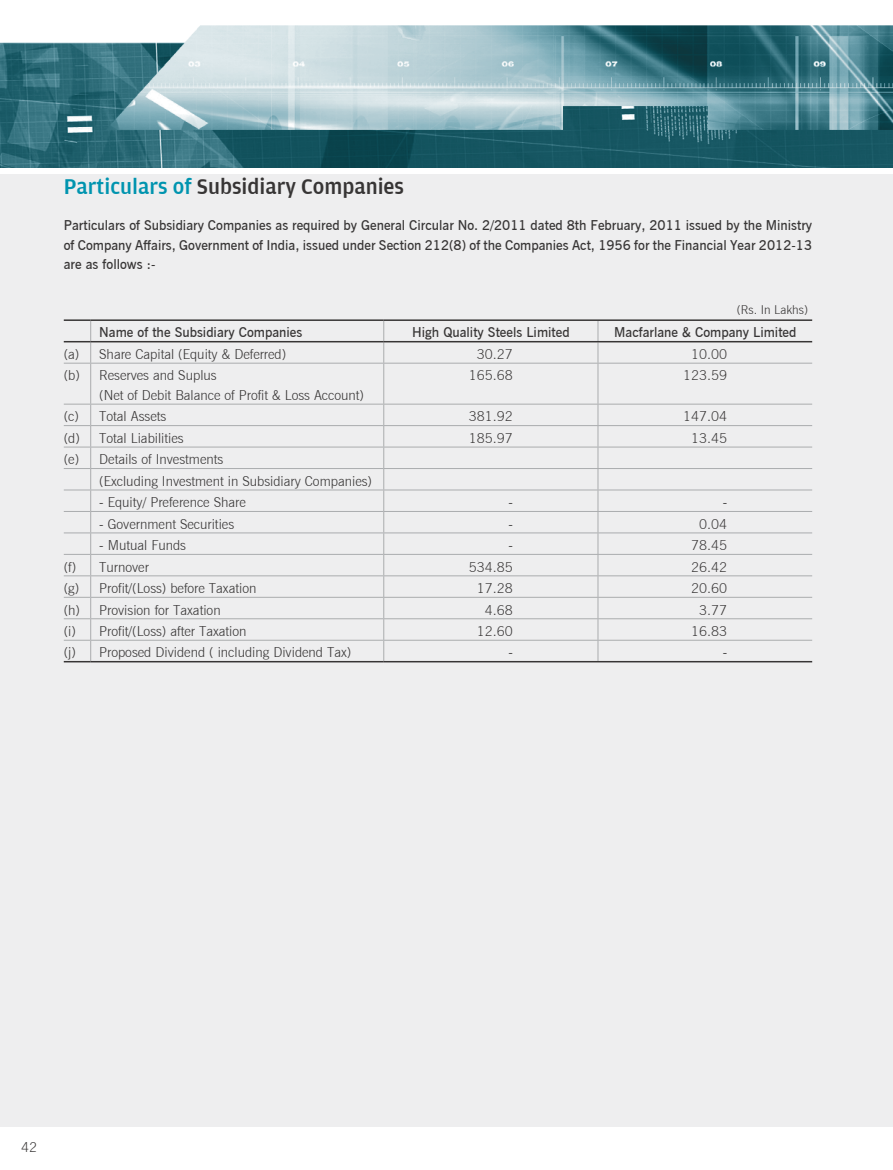
<style>
.page{position:relative;width:893px;height:1170px;background:#fff}
.page>*{position:absolute;margin:0;border:0;box-sizing:border-box;transform-origin:0 0}
.t1{font:500 22.5px "Amplitude";color:#373535}
.t2{font:13.5px/19.5px "News Gothic Light BT";color:#373535}
.t3{font:13.5px/19.5px "News Gothic Demi BT";color:#373535;text-align:justify}
.t4{font:12px "News Gothic Light BT";color:#373535}
.s1{color:#0094af}
</style>
<div class="page">
<img style="left:0;top:25px;width:892px;height:142px">
<div style="left:0;top:174px;width:893px;height:953px;background:#eeeeef"></div>
<img style="left:892px;top:0;width:1px;height:167px">
<svg style="left:383px;top:321px;width:1px;height:42px"></svg>
<svg style="left:598px;top:321px;width:1px;height:42px"></svg>
<hr style="left:90px;top:363px;width:1px;height:41px;background:#aaacae">
<hr style="left:383px;top:363px;width:1px;height:41px;background:#aaacae">
<hr style="left:598px;top:363px;width:1px;height:41px;background:#aaacae">
<svg style="left:383px;top:405px;width:1px;height:256px"></svg>
<svg style="left:598px;top:405px;width:1px;height:256px"></svg>
<hr style="left:64px;top:319px;width:27px;height:2px;background:#373535">
<hr style="left:91px;top:319px;width:293px;height:2px;background:#373535">
<hr style="left:384px;top:319px;width:214px;height:2px;background:#373535">
<hr style="left:598px;top:319px;width:214px;height:2px;background:#373535">
<hr style="left:91px;top:341px;width:293px;height:1px;background:#373535">
<hr style="left:384px;top:341px;width:214px;height:1px;background:#373535">
<hr style="left:598px;top:341px;width:214px;height:1px;background:#373535">
<svg style="left:64px;top:321px;width:27px;height:43px"></svg>
<hr style="left:91px;top:363px;width:293px;height:1px;background:#aaacae">
<hr style="left:384px;top:363px;width:214px;height:1px;background:#aaacae">
<hr style="left:598px;top:363px;width:214px;height:1px;background:#aaacae">
<hr style="left:91px;top:404px;width:293px;height:1px;background:#aaacae">
<hr style="left:384px;top:404px;width:214px;height:1px;background:#aaacae">
<hr style="left:598px;top:404px;width:214px;height:1px;background:#aaacae">
<hr style="left:91px;top:425px;width:293px;height:1px;background:#aaacae">
<hr style="left:384px;top:425px;width:214px;height:1px;background:#aaacae">
<hr style="left:598px;top:425px;width:214px;height:1px;background:#aaacae">
<hr style="left:91px;top:446px;width:293px;height:1px;background:#aaacae">
<hr style="left:384px;top:446px;width:214px;height:1px;background:#aaacae">
<hr style="left:598px;top:446px;width:214px;height:1px;background:#aaacae">
<hr style="left:91px;top:468px;width:293px;height:1px;background:#aaacae">
<hr style="left:384px;top:468px;width:214px;height:1px;background:#aaacae">
<hr style="left:598px;top:468px;width:214px;height:1px;background:#aaacae">
<hr style="left:91px;top:489px;width:293px;height:1px;background:#aaacae">
<hr style="left:384px;top:489px;width:214px;height:1px;background:#aaacae">
<hr style="left:598px;top:489px;width:214px;height:1px;background:#aaacae">
<hr style="left:91px;top:511px;width:293px;height:1px;background:#aaacae">
<hr style="left:384px;top:511px;width:214px;height:1px;background:#aaacae">
<hr style="left:598px;top:511px;width:214px;height:1px;background:#aaacae">
<hr style="left:91px;top:532px;width:293px;height:1px;background:#aaacae">
<hr style="left:384px;top:532px;width:214px;height:1px;background:#aaacae">
<hr style="left:598px;top:532px;width:214px;height:1px;background:#aaacae">
<hr style="left:91px;top:554px;width:293px;height:1px;background:#aaacae">
<hr style="left:384px;top:554px;width:214px;height:1px;background:#aaacae">
<hr style="left:598px;top:554px;width:214px;height:1px;background:#aaacae">
<hr style="left:91px;top:575px;width:293px;height:1px;background:#aaacae">
<hr style="left:384px;top:575px;width:214px;height:1px;background:#aaacae">
<hr style="left:598px;top:575px;width:214px;height:1px;background:#aaacae">
<hr style="left:91px;top:597px;width:293px;height:1px;background:#aaacae">
<hr style="left:384px;top:597px;width:214px;height:1px;background:#aaacae">
<hr style="left:598px;top:597px;width:214px;height:1px;background:#aaacae">
<hr style="left:91px;top:618px;width:293px;height:1px;background:#aaacae">
<hr style="left:384px;top:618px;width:214px;height:1px;background:#aaacae">
<hr style="left:598px;top:618px;width:214px;height:1px;background:#aaacae">
<hr style="left:91px;top:639px;width:293px;height:1px;background:#aaacae">
<hr style="left:384px;top:639px;width:214px;height:1px;background:#aaacae">
<hr style="left:598px;top:639px;width:214px;height:1px;background:#aaacae">
<svg style="left:64px;top:404px;width:27px;height:258px"></svg>
<hr style="left:91px;top:661px;width:293px;height:1px;background:#373535">
<hr style="left:384px;top:661px;width:214px;height:1px;background:#373535">
<hr style="left:598px;top:661px;width:214px;height:1px;background:#373535">
<h1 class="t1" style="left:64px;top:174px;width:342px"><span class="s1">Particulars of</span> Subsidiary Companies</h1>
<p class="t3" style="left:64px;top:215px;width:750px">Particulars of Subsidiary Companies as required by General Circular No. 2/2011 dated 8th February, 2011 issued by the Ministry of Company Affairs, Government of India, issued under Section 212(8) of the Companies Act, 1956 for the Financial Year 2012-13 are as follows :-</p>
<p class="t4" style="left:737px;top:303px;width:72px">(Rs. In Lakhs)</p>
<p class="t3" style="left:99px;top:322px;width:205px">Name of the Subsidiary Companies</p>
<p class="t3" style="left:412px;top:322px;width:159px">High Quality Steels Limited</p>
<p class="t3" style="left:614px;top:322px;width:184px">Macfarlane &amp; Company Limited</p>
<p class="t2" style="left:64px;top:344px;width:224px">(a) Share Capital (Equity &amp; Deferred)</p>
<p class="t2" style="left:477px;top:344px;width:38px">30.27</p>
<p class="t2" style="left:691px;top:344px;width:38px">10.00</p>
<p class="t2" style="left:99px;top:365px;width:266px;text-indent:-35px">(b) Reserves and Suplus<br>(Net of Debit Balance of Profit &amp; Loss Account)</p>
<p class="t2" style="left:469px;top:365px;width:46px">165.68</p>
<p class="t2" style="left:683px;top:365px;width:46px">123.59</p>
<p class="t2" style="left:64px;top:406px;width:104px">(c) Total Assets</p>
<p class="t2" style="left:469px;top:406px;width:46px">381.92</p>
<p class="t2" style="left:683px;top:406px;width:46px">147.04</p>
<p class="t2" style="left:64px;top:428px;width:121px">(d) Total Liabilities</p>
<p class="t2" style="left:469px;top:428px;width:46px">185.97</p>
<p class="t2" style="left:691px;top:428px;width:38px">13.45</p>
<p class="t2" style="left:99px;top:448px;width:274px;line-height:21.5px;text-indent:-35px">(e) Details of Investments<br>(Excluding Investment in Subsidiary Companies)</p>
<p class="t2" style="left:99px;top:492px;width:148px">- Equity/ Preference Share</p>
<p class="t2" style="left:508px;top:492px;width:6px">-</p>
<p class="t2" style="left:723px;top:492px;width:6px">-</p>
<p class="t2" style="left:99px;top:514px;width:136px">- Government Securities</p>
<p class="t2" style="left:508px;top:514px;width:6px">-</p>
<p class="t2" style="left:699px;top:514px;width:30px">0.04</p>
<p class="t2" style="left:99px;top:535px;width:88px">- Mutual Funds</p>
<p class="t2" style="left:508px;top:535px;width:6px">-</p>
<p class="t2" style="left:691px;top:535px;width:38px">78.45</p>
<p class="t2" style="left:64px;top:556px;width:87px">(f) Turnover</p>
<p class="t2" style="left:469px;top:556px;width:46px">534.85</p>
<p class="t2" style="left:691px;top:556px;width:38px">26.42</p>
<p class="t2" style="left:64px;top:578px;width:194px">(g) Profit/(Loss) before Taxation</p>
<p class="t2" style="left:477px;top:578px;width:38px">17.28</p>
<p class="t2" style="left:691px;top:578px;width:38px">20.60</p>
<p class="t2" style="left:64px;top:599px;width:158px">(h) Provision for Taxation</p>
<p class="t2" style="left:485px;top:599px;width:30px">4.68</p>
<p class="t2" style="left:699px;top:599px;width:30px">3.77</p>
<p class="t2" style="left:64px;top:621px;width:184px">(i) Profit/(Loss) after Taxation</p>
<p class="t2" style="left:477px;top:621px;width:38px">12.60</p>
<p class="t2" style="left:691px;top:621px;width:38px">16.83</p>
<p class="t2" style="left:64px;top:642px;width:289px">(j) Proposed Dividend ( including Dividend Tax)</p>
<p class="t2" style="left:508px;top:642px;width:6px">-</p>
<p class="t2" style="left:723px;top:642px;width:6px">-</p>
<p class="t2" style="left:21px;top:1136px;width:18px">42</p>
</div>
